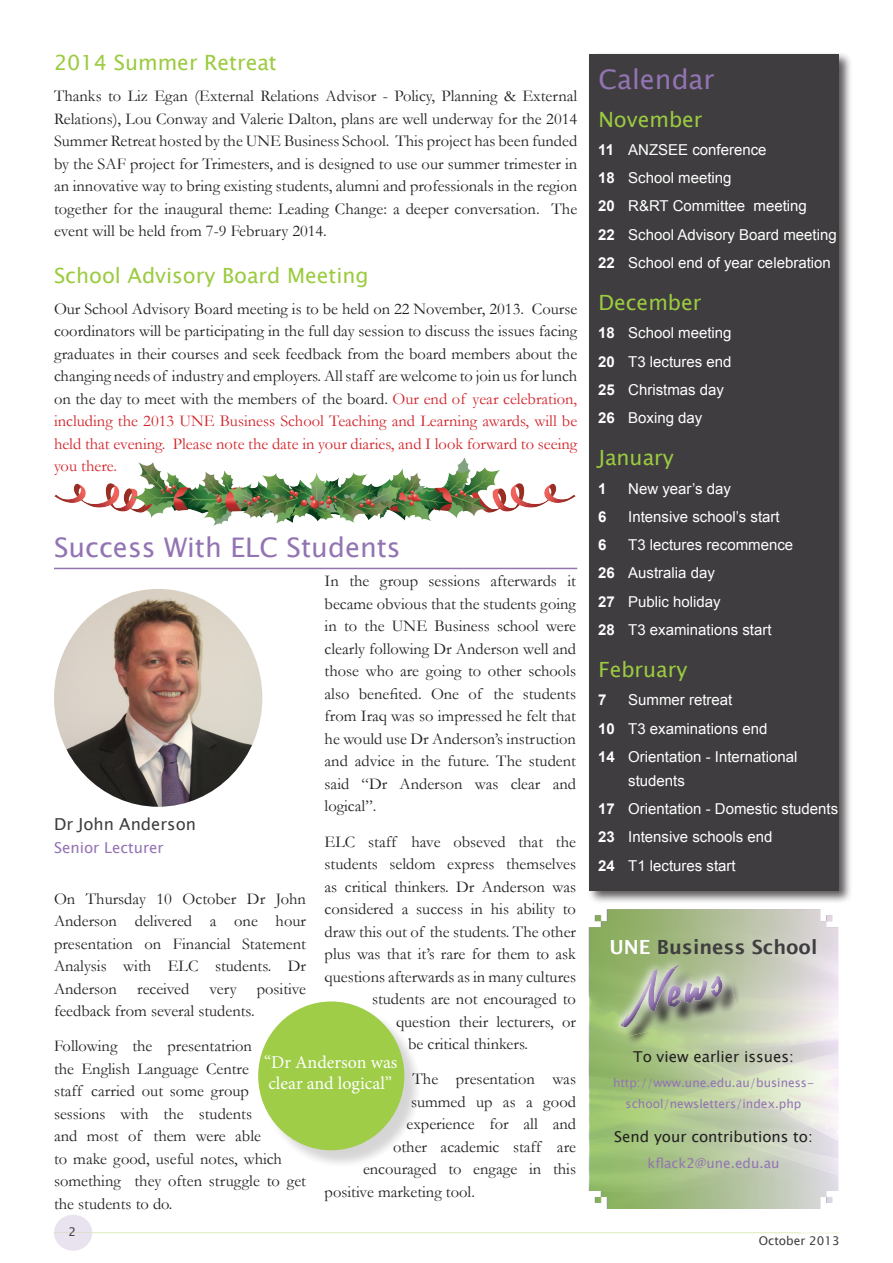
<style>
.page{position:relative;width:893px;height:1263px;background:#fff}
.page>*{position:absolute;margin:0;border:0;box-sizing:border-box;transform-origin:0 0}
.Heading_1{font:27px "Lucida Sans Unicode";color:#9374b3}
.Heading_2{font:21px "Lucida Sans Unicode";color:#9bcb40}
.Heading_1-2{font:600 19.5px "Lucida Sans";color:#3f3d3f}
.t1{font:18px/21.6px "Minion Pro";color:#fff}
.Text{font:16.5px/22.5px "Garamond";color:#231f20;text-align:justify}
.t2{font:16.5px "Lucida Sans Unicode";color:#3f3d3f}
.Calendar{font:15px/24px "Arial";color:#fff}
.Heading_2-2{font:15px "Lucida Sans Unicode";color:#231f20}
.t3{font:15px "Lucida Sans Unicode";color:#9374b3}
.Calendar-2{font:700 15px "Arial";color:#fff}
.Heading_1__side_bar{font:13.5px "Lucida Sans Unicode";color:#9374b3}
.Text-2{font:12px/21px "Lucida Sans Unicode";color:#9374b3;text-align:center}
.t4{font:12px "Lucida Sans Unicode";color:#3f3d3f}
.s1{color:#d1232a}
.s2{font-weight:700}
.s3{color:#fff}
</style>
<div class="page">
<div style="left:54px;top:1215px;width:38px;height:36px;background:#e9e3f0;border-radius:50%"></div>
<hr style="left:92px;top:1233px;width:748px;height:1px;background:#9bcb40">
<img style="left:54px;top:459px;width:522px;height:67px">
<div style="left:261px;top:1004px;width:162px;height:165px;background:#231f20;opacity:.2"></div>
<div style="left:258px;top:1001px;width:146px;height:149px;background:#9fcd48;border-radius:50%"></div>
<svg style="left:262px;top:1040px;width:138px;height:12px"></svg>
<hr style="left:54px;top:1232px;width:747px;height:1px;background:#9bcb40">
<div style="left:588px;top:52px;width:265px;height:852px;background:#231f20;opacity:.75"></div>
<div style="left:590px;top:54px;width:249px;height:836px;background:#3f3d3f"></div>
<hr style="left:54px;top:568px;width:523px;height:1px;background:#9374b3">
<img style="left:54px;top:589px;width:208px;height:218px">
<svg style="left:589px;top:909px;width:250px;height:300px;background:#c0ceac"></svg>
<svg style="left:591px;top:935px;width:166px;height:124px;background:#a6b78c"></svg>
<p class="Heading_2" style="left:54px;top:46px;width:224px">2014 Summer Retreat</p>
<p class="Text" style="left:54px;top:85px;width:525px">Thanks to Liz Egan (External Relations Advisor - Policy, Planning &amp; External Relations), Lou Conway and Valerie Dalton, plans are well underway for the 2014<br>Summer Retreat hosted by the UNE Business School. This project has been funded by the SAF project for Trimesters, and is designed to use our summer trimester in an innovative way to bring existing students, alumni and professionals in the region together for the inaugural theme: Leading Change: a deeper conversation. The event will be held from 7-9 February 2014.</p>
<p class="Heading_2" style="left:54px;top:259px;width:316px">School Advisory Board Meeting</p>
<p class="Text" style="left:54px;top:297px;width:525px">Our School Advisory Board meeting is to be held on 22 November, 2013. Course coordinators will be participating in the full day session to discuss the issues facing graduates in their courses and seek feedback from the board members about the changing needs of industry and employers. All staff are welcome to join us for lunch on the day to meet with the members of the board. <span class="s1">Our end of year celebration, including the 2013 UNE Business School Teaching and Learning awards, will be held that evening. Please note the date in your diaries, and I look forward to seeing you there.</span></p>
<p class="Heading_1" style="left:54px;top:526px;width:348px">Success With ELC Students</p>
<p class="Text" style="left:325px;top:569px;width:253px">In the group sessions afterwards it became obvious that the students going in to the UNE Business school were clearly following Dr Anderson well and those who are going to other schools also benefited. One of the students from Iraq was so impressed he felt that he would use Dr Anderson’s instruction and advice in the future. The student said “Dr Anderson was clear and logical”.</p>
<p class="Text" style="left:325px;top:830px;width:253px">ELC staff have obseved that the</p>
<p class="Text" style="left:325px;top:852px;width:253px">students seldom express themselves</p>
<p class="Text" style="left:325px;top:875px;width:253px">as critical thinkers. Dr Anderson was</p>
<p class="Text" style="left:325px;top:897px;width:253px">considered a success in his ability to</p>
<p class="Text" style="left:325px;top:920px;width:253px">draw this out of the students. The other</p>
<p class="Text" style="left:325px;top:942px;width:253px">plus was that it’s rare for them to ask</p>
<p class="Text" style="left:325px;top:965px;width:253px">questions afterwards as in many cultures</p>
<p class="Text" style="left:372px;top:987px;width:206px">students are not encouraged to</p>
<p class="Text" style="left:396px;top:1010px;width:181px">question their lecturers, or</p>
<p class="Text" style="left:408px;top:1032px;width:121px">be critical thinkers.</p>
<p class="Text" style="left:412px;top:1067px;width:165px">The presentation was</p>
<p class="Text" style="left:411px;top:1090px;width:166px">summed up as a good</p>
<p class="Text" style="left:406px;top:1112px;width:171px">experience for all and</p>
<p class="Text" style="left:393px;top:1135px;width:184px">other academic staff are</p>
<p class="Text" style="left:363px;top:1157px;width:215px">encouraged to engage in this</p>
<p class="Text" style="left:325px;top:1180px;width:152px">positive marketing tool.</p>
<p class="t2" style="left:54px;top:811px;width:144px">Dr John Anderson</p>
<p class="t3" style="left:54px;top:835px;width:111px">Senior Lecturer</p>
<p class="Text" style="left:54px;top:887px;width:254px">On Thursday 10 October Dr John Anderson delivered a one hour presentation on Financial Statement Analysis with ELC students. Dr Anderson received very positive feedback from several students.</p>
<p class="Text" style="left:54px;top:1034px;width:254px;text-align:left">Following the presentatrion<br>the English Language Centre<br>staff carried out some group<br>sessions with the students<br>and most of them were able<br>to make good, useful notes, which something they often struggle to get the students to do.</p>
<p class="t1" style="left:264px;top:1051px;width:135px">“Dr Anderson was clear and logical”</p>
<p class="t4" style="left:68px;top:1222px;width:9px">2</p>
<p class="Heading_1" style="left:598px;top:58px;width:118px">Calendar</p>
<p class="Heading_2" style="left:598px;top:103px;width:106px">November</p>
<p class="Calendar" style="left:598px;top:138px;width:170px"><span class="s2">11</span> ANZSEE conference</p>
<p class="Calendar" style="left:598px;top:166px;width:135px"><span class="s2">18</span> School meeting</p>
<p class="Calendar" style="left:598px;top:194px;width:210px"><span class="s2">20</span> R&amp;RT Committee meeting</p>
<p class="Calendar" style="left:598px;top:223px;width:240px"><span class="s2">22</span> School Advisory Board meeting</p>
<p class="Calendar" style="left:598px;top:251px;width:234px"><span class="s2">22</span> School end of year celebration</p>
<p class="Heading_2" style="left:598px;top:286px;width:104px">December</p>
<p class="Calendar" style="left:598px;top:321px;width:135px"><span class="s2">18</span> School meeting</p>
<p class="Calendar" style="left:598px;top:350px;width:135px"><span class="s2">20</span> T3 lectures end</p>
<p class="Calendar" style="left:598px;top:378px;width:127px"><span class="s2">25</span> Christmas day</p>
<p class="Calendar" style="left:598px;top:406px;width:106px"><span class="s2">26</span> Boxing day</p>
<p class="Heading_2" style="left:598px;top:441px;width:77px">January</p>
<p class="Calendar-2" style="left:598px;top:478px;width:10px">1</p>
<p class="Calendar" style="left:628px;top:477px;width:104px">New year’s day</p>
<p class="Calendar-2" style="left:598px;top:507px;width:10px">6</p>
<p class="Calendar" style="left:628px;top:505px;width:153px">Intensive school’s start</p>
<p class="Calendar-2" style="left:598px;top:535px;width:10px">6</p>
<p class="Calendar" style="left:628px;top:533px;width:167px">T3 lectures recommence</p>
<p class="Calendar" style="left:598px;top:561px;width:118px"><span class="s2">26</span> Australia day</p>
<p class="Calendar" style="left:598px;top:590px;width:124px"><span class="s2">27</span> Public holiday</p>
<p class="Calendar" style="left:598px;top:618px;width:175px"><span class="s2">28</span> T3 examinations start</p>
<p class="Heading_2" style="left:598px;top:653px;width:90px">February</p>
<p class="Calendar-2" style="left:598px;top:690px;width:10px">7</p>
<p class="Calendar" style="left:628px;top:688px;width:106px">Summer retreat</p>
<p class="Calendar" style="left:598px;top:717px;width:171px"><span class="s2">10</span> T3 examinations end</p>
<p class="Calendar" style="left:628px;top:745px;width:171px;text-indent:-30px"><span class="s2">14</span> Orientation - International students</p>
<p class="Calendar" style="left:598px;top:797px;width:242px"><span class="s2">17</span> Orientation - Domestic students</p>
<p class="Calendar" style="left:598px;top:825px;width:176px"><span class="s2">23</span> Intensive schools end</p>
<p class="Calendar" style="left:598px;top:854px;width:139px"><span class="s2">24</span> T1 lectures start</p>
<p class="Heading_1-2" style="left:610px;top:935px;width:209px"><span class="s3">UNE</span> Business School</p>
<p class="Heading_2-2" style="left:633px;top:1045px;width:162px">To view earlier issues:</p>
<p class="Text-2" style="left:613px;top:1073px;width:203px">http://www.une.edu.au/business&shy;school/newsletters/index.php</p>
<p class="Heading_2-2" style="left:614px;top:1125px;width:200px">Send your contributions to:</p>
<p class="Heading_1__side_bar" style="left:647px;top:1152px;width:134px">kflack2@une.edu.au</p>
<p class="t4" style="left:759px;top:1231px;width:82px">October 2013</p>
</div>
